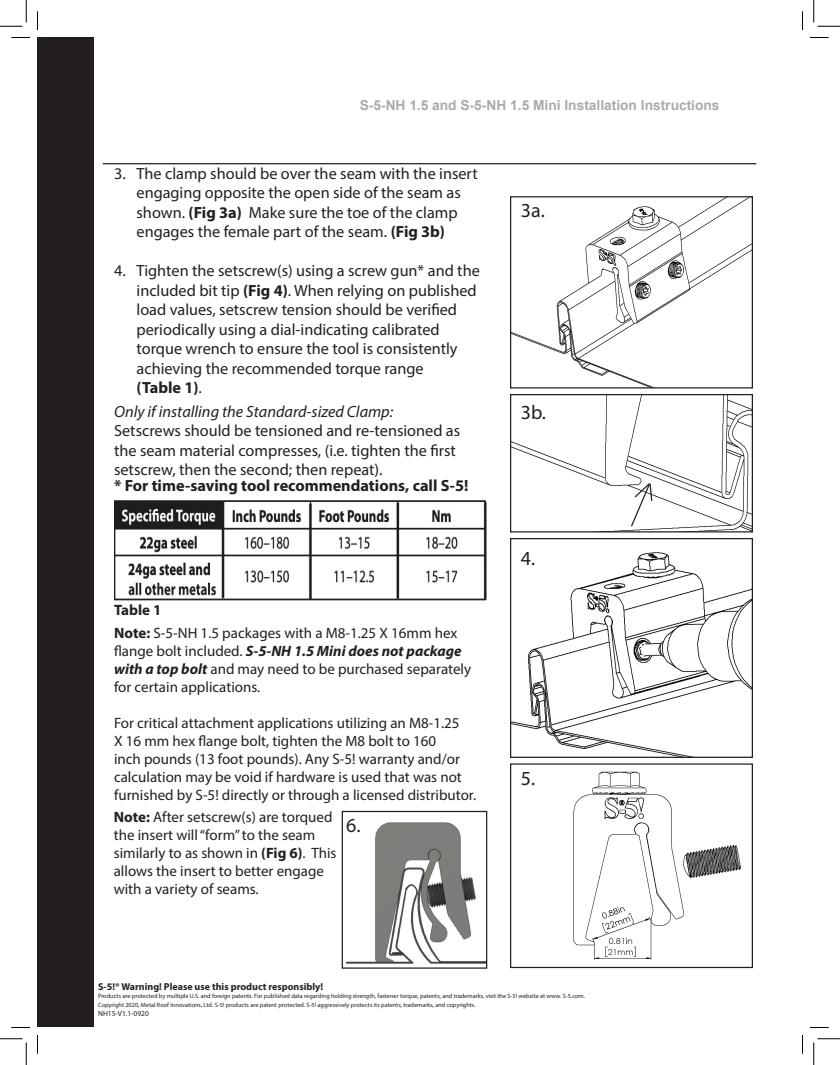
<style>
.page{position:relative;width:840px;height:1065px;background:#fff}
.page>*{position:absolute;margin:0;border:0;box-sizing:border-box;transform-origin:0 0}
.t1{font:20px "Myriad Pro";color:#231f20}
.t2{font:16.25px/19.5px "Myriad Pro";color:#231f20}
.t3{font:700 16.25px "Myriad Pro";color:#231f20}
.t4{font:italic 16.25px "Myriad Pro";color:#231f20}
.t5{font:15px/18px "Myriad Pro";color:#231f20}
.t6{font:700 15px "Myriad Pro";color:#231f20}
.t7{font:700 13.75px "Arial";color:#a8abac}
.t8{font:700 10px "Myriad Pro";color:#231f20}
.t9{font:7.5px "Myriad Pro";color:#231f20}
.t10{font:6.25px/9px "Myriad Pro";color:#231f20}
.s1{font-weight:700}
.s2{color:#061b21}
.s3{font-weight:700;font-style:italic}
</style>
<div class="page">
<div style="left:38px;top:38px;width:56px;height:990px;background:#231f20"></div>
<hr style="left:103px;top:163px;width:653px;height:1px;background:#231f20">
<img style="left:114px;top:500px;width:372px;height:101px">
<img style="left:512px;top:198px;width:239px;height:188px">
<div style="left:510px;top:196px;width:243px;height:192px;border:1px solid #231f20"></div>
<img style="left:512px;top:396px;width:239px;height:134px">
<div style="left:510px;top:394px;width:243px;height:138px;border:1px solid #231f20"></div>
<img style="left:512px;top:552px;width:239px;height:204px">
<div style="left:510px;top:538px;width:243px;height:220px;border:1px solid #231f20"></div>
<img style="left:573px;top:771px;width:168px;height:189px">
<div style="left:510px;top:763px;width:243px;height:205px;border:1px solid #231f20"></div>
<svg style="left:630px;top:482px;width:23px;height:46px"></svg>
<img style="left:346px;top:822px;width:139px;height:142px">
<div style="left:342px;top:811px;width:145px;height:158px;border:1px solid #231f20"></div>
<svg style="left:11px;top:37px;width:19px;height:1px"></svg>
<svg style="left:810px;top:37px;width:19px;height:1px"></svg>
<svg style="left:11px;top:1027px;width:19px;height:1px"></svg>
<svg style="left:810px;top:1027px;width:19px;height:1px"></svg>
<svg style="left:37px;top:11px;width:1px;height:19px"></svg>
<svg style="left:37px;top:1035px;width:1px;height:19px"></svg>
<svg style="left:802px;top:11px;width:1px;height:19px"></svg>
<svg style="left:802px;top:1035px;width:1px;height:19px"></svg>
<svg style="left:0;top:0;width:27px;height:27px"></svg>
<svg style="left:0;top:1039px;width:27px;height:26px"></svg>
<svg style="left:814px;top:0;width:26px;height:27px"></svg>
<svg style="left:814px;top:1039px;width:26px;height:26px"></svg>
<p class="t7" style="left:360px;top:96px;width:361px">S-5-NH 1.5 and S-5-NH 1.5 Mini Installation Instructions</p>
<p class="t2" style="left:137px;top:163px;width:343px;text-indent:-23px">3. The clamp should be over the seam with the insert engaging opposite the open side of the seam as shown. <span class="s1">(Fig 3a)</span> Make sure the toe of the clamp engages the female part of the seam. <span class="s1">(Fig 3b)</span></p>
<p class="t2" style="left:137px;top:261px;width:345px;text-indent:-23px">4. Tighten the setscrew(s) using a screw gun* and the included bit tip <span class="s1">(Fig 4)</span>. When relying on published load values, setscrew tension should be verified periodically using a dial-indicating calibrated torque wrench to ensure the tool is consistently achieving the recommended torque range<br><span class="s1">(Table 1)</span>.</p>
<p class="t4" style="left:114px;top:401px;width:281px">Only if installing the Standard-sized Clamp:</p>
<p class="t2" style="left:114px;top:421px;width:348px">Setscrews should be tensioned and re-tensioned as the seam material compresses, (i.e. tighten the first setscrew, then the second; then repeat<span class="s2">)</span>.</p>
<p class="t3" style="left:114px;top:475px;width:356px">* For time-saving tool recommendations, call S-5!</p>
<p class="t6" style="left:114px;top:600px;width:49px">Table 1</p>
<p class="t5" style="left:114px;top:624px;width:359px"><span class="s1">Note:</span> S-5-NH 1.5 packages with a M8-1.25 X 16mm hex flange bolt included. <span class="s3">S-5-NH 1.5 Mini does not package with a top bolt</span> and may need to be purchased separately for certain applications.</p>
<p class="t5" style="left:114px;top:714px;width:364px">For critical attachment applications utilizing an M8-1.25<br>X 16 mm hex flange bolt, tighten the M8 bolt to 160<br>inch pounds (13 foot pounds). Any S-5! warranty and/or calculation may be void if hardware is used that was not furnished by S-5! directly or through a licensed distributor.</p>
<p class="t5" style="left:114px;top:808px;width:224px"><span class="s1">Note:</span> After setscrew(s) are torqued the insert will “form” to the seam similarly to as shown in <span class="s1">(Fig 6)</span>. This allows the insert to better engage with a variety of seams.</p>
<p class="t1" style="left:346px;top:813px;width:16px">6.</p>
<p class="t1" style="left:521px;top:198px;width:26px">3a.</p>
<p class="t1" style="left:521px;top:400px;width:27px">3b.</p>
<p class="t1" style="left:521px;top:546px;width:16px">4.</p>
<p class="t1" style="left:521px;top:765px;width:16px">5.</p>
<p class="t8" style="left:98px;top:980px;width:226px">S-5!® Warning! Please use this product responsibly!</p>
<p class="t10" style="left:98px;top:991px;width:488px">Products are protected by multiple U.S. and foreign patents. For published data regarding holding strength, fastener torque, patents, and trademarks, visit the S-5! website at www. S-5.com.<br>Copyright 2020, Metal Roof Innovations, Ltd. S-5! products are patent protected. S-5! aggressively protects its patents, trademarks, and copyrights.</p>
<p class="t9" style="left:98px;top:1008px;width:52px">NH15-V1.1-0920</p>
</div>
